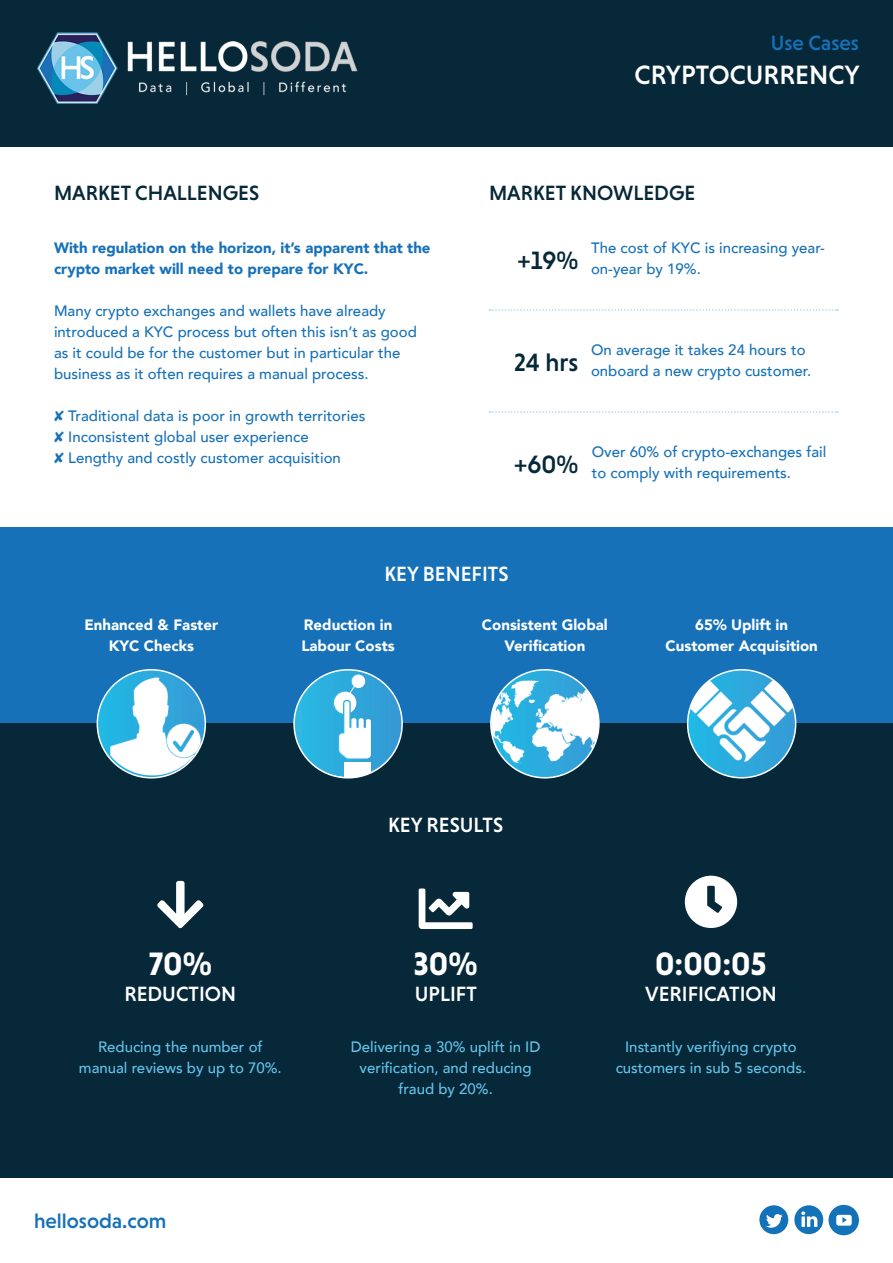
<style>
.page{position:relative;width:893px;height:1263px;background:#fff}
.page>*{position:absolute;margin:0;border:0;box-sizing:border-box;transform-origin:0 0}
.t1{font:54px "Font Awesome 5 Free Solid";color:#fff}
.t2{font:700 33px "Niveau Grotesk";color:#fff}
.t3{font:500 27px "Niveau Grotesk";color:#fff}
.t4{font:500 25.5px "Niveau Grotesk";color:#062839}
.t5{font:500 21px "Niveau Grotesk";color:#fff}
.t6{font:500 21px "Niveau Grotesk";color:#062839}
.t7{font:500 21px "Niveau Grotesk";color:#1671b8}
.t8{font:500 15px/21px "Avenir";color:#1671b8}
.t9{font:500 15px/21px "Avenir";color:#64c4eb;text-align:center}
.t10{font:900 15px/21px "Avenir";color:#fff;text-align:center}
.t11{font:900 15px/21px "Avenir";color:#1671b8}
</style>
<div class="page">
<div style="left:0;top:717px;width:893px;height:461px;background:#062839"></div>
<div style="left:0;top:527px;width:893px;height:196px;background:#1671b8"></div>
<div style="left:0;top:0;width:893px;height:147px;background:#062839"></div>
<svg style="left:490px;top:309px;width:348px;height:2px"></svg>
<svg style="left:490px;top:411px;width:348px;height:2px"></svg>
<svg style="left:294px;top:670px;width:108px;height:107px"></svg>
<div style="left:293px;top:669px;width:110px;height:109px;border:2px solid #fff;border-radius:50%"></div>
<img style="left:491px;top:670px;width:108px;height:108px;border-radius:54px">
<div style="left:490px;top:669px;width:110px;height:109px;border:2px solid #fff;border-radius:50%"></div>
<img style="left:688px;top:670px;width:108px;height:108px;border-radius:54px">
<div style="left:687px;top:669px;width:109px;height:109px;border:2px solid #fff;border-radius:50%"></div>
<img style="left:97px;top:670px;width:108px;height:108px;border-radius:54px">
<div style="left:97px;top:669px;width:109px;height:109px;border:2px solid #fff;border-radius:50%"></div>
<svg style="left:759px;top:1205px;width:29px;height:29px"></svg>
<svg style="left:794px;top:1205px;width:65px;height:30px"></svg>
<img style="left:37px;top:32px;width:321px;height:72px">
<p class="t6" style="left:54px;top:180px;width:207px">MARKET CHALLENGES</p>
<p class="t7" style="left:771px;top:31px;width:90px">Use Cases</p>
<p class="t3" style="left:635px;top:59px;width:227px">CRYPTOCURRENCY</p>
<p class="t6" style="left:489px;top:180px;width:208px">MARKET KNOWLEDGE</p>
<p class="t4" style="left:518px;top:245px;width:62px">+19%</p>
<p class="t8" style="left:591px;top:237px;width:235px">The cost of KYC is increasing year&shy;on-year by 19%.</p>
<p class="t11" style="left:54px;top:237px;width:378px">With regulation on the horizon, it’s apparent that the crypto market will need to prepare for KYC.</p>
<p class="t8" style="left:54px;top:300px;width:364px">Many crypto exchanges and wallets have already introduced a KYC process but often this isn’t as good as it could be for the customer but in particular the business as it often requires a manual process.</p>
<p class="t8" style="left:68px;top:405px;width:298px">Traditional data is poor in growth territories</p>
<p class="t8" style="left:68px;top:426px;width:242px">Inconsistent global user experience</p>
<p class="t8" style="left:68px;top:447px;width:274px">Lengthy and costly customer acquisition</p>
<p class="t4" style="left:514px;top:449px;width:66px">+60%</p>
<p class="t8" style="left:592px;top:441px;width:236px">Over 60% of crypto-exchanges fail to comply with requirements.</p>
<p class="t4" style="left:514px;top:347px;width:66px">24 hrs</p>
<p class="t8" style="left:591px;top:339px;width:222px">On average it takes 24 hours to onboard a new crypto customer.</p>
<p class="t10" style="left:85px;top:614px;width:135px">Enhanced &amp; Faster<br>KYC Checks</p>
<p class="t5" style="left:384px;top:562px;width:126px">KEY BENEFITS</p>
<p class="t10" style="left:301px;top:614px;width:95px;text-align:left">Reduction in<br>Labour Costs</p>
<p class="t10" style="left:482px;top:614px;width:127px">Consistent Global</p>
<p class="t10" style="left:504px;top:635px;width:82px">Verification</p>
<p class="t10" style="left:666px;top:614px;width:154px">65% Uplift in<br>Customer Acquisition</p>
<p class="t1" style="left:157px;top:877px;width:49px">□□■</p>
<p class="t2" style="left:149px;top:944px;width:65px">70%</p>
<p class="t5" style="left:124px;top:982px;width:113px">REDUCTION</p>
<p class="t9" style="left:79px;top:1035px;width:204px">Reducing the number of manual reviews by up to 70%.</p>
<p class="t7" style="left:34px;top:1209px;width:134px">hellosoda.com</p>
<p class="t5" style="left:388px;top:812px;width:117px">KEY RESULTS</p>
<p class="t1" style="left:419px;top:882px;width:56px">▼●■</p>
<p class="t2" style="left:414px;top:944px;width:66px">30%</p>
<p class="t5" style="left:415px;top:982px;width:64px">UPLIFT</p>
<p class="t9" style="left:351px;top:1035px;width:191px">Delivering a 30% uplift in ID verification, and reducing fraud by 20%.</p>
<p class="t2" style="left:655px;top:944px;width:113px">0:00:05</p>
<p class="t5" style="left:645px;top:982px;width:133px">VERIFICATION</p>
<p class="t9" style="left:616px;top:1035px;width:192px">Instantly verifiying crypto customers in sub 5 seconds.</p>
</div>
